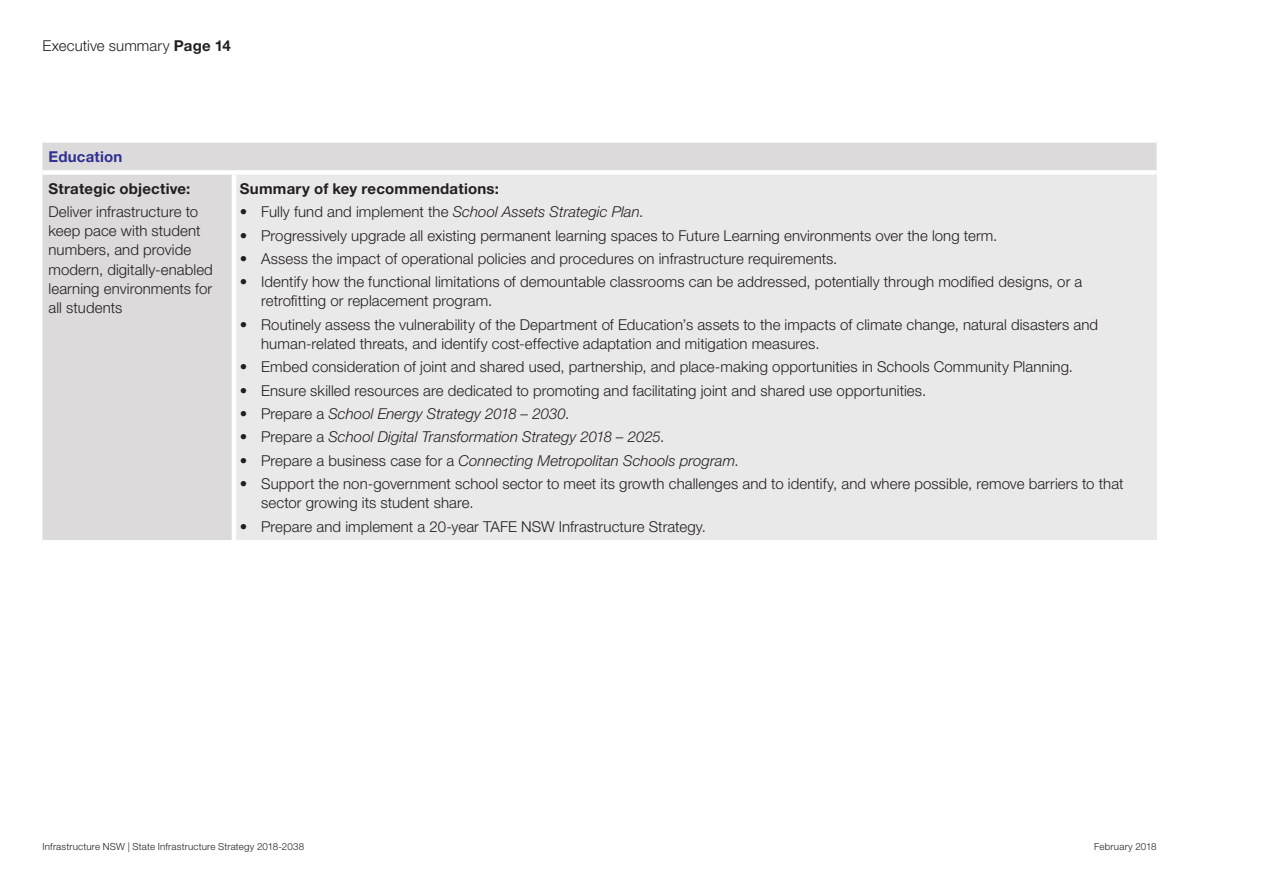
<style>
.page{position:relative;width:1263px;height:893px;background:#fff}
.page>*{position:absolute;margin:0;border:0;box-sizing:border-box;transform-origin:0 0}
._4_Body{font:300 15px/19.2px "Helvetica Neue LT Std";letter-spacing:.005em;color:#231f20}
.t1{font:italic 300 15px "Helvetica Neue LT Std";letter-spacing:.005em;color:#231f20}
._4a_Body_before_bull{font:700 15px "Helvetica Neue LT Std";letter-spacing:.015em;color:#231f20}
._4a_Body_before_bull-2{font:700 15px "Helvetica Neue LT Std";letter-spacing:.015em;color:#2e3192}
.t2{font:300 9.75px "Helvetica Neue LT Std";letter-spacing:.02em;color:#231f20}
.s1{font-weight:700}
.s2{font-style:italic}
.s3{font-style:normal}
</style>
<div class="page">
<div style="left:43px;top:143px;width:1113px;height:397px;background:#dcdadb"></div>
<div style="left:234px;top:172px;width:922px;height:370px;background:#eae9e9"></div>
<div style="left:43px;top:170px;width:191px;height:5px;background:#fff"></div>
<div style="left:234px;top:170px;width:922px;height:5px;background:#fff"></div>
<hr style="left:232px;top:175px;width:4px;height:365px;background:#fff">
<div style="left:234px;top:540px;width:922px;height:5px;background:#fff"></div>
<p class="_4_Body" style="left:43px;top:36px;width:190px">Executive summary <span class="s1">Page 14</span></p>
<p class="_4a_Body_before_bull-2" style="left:49px;top:147px;width:75px">Education</p>
<p class="_4a_Body_before_bull" style="left:49px;top:179px;width:143px">Strategic objective:</p>
<p class="_4_Body" style="left:49px;top:202px;width:166px">Deliver infrastructure to keep pace with student numbers, and provide modern, digitally-enabled learning environments for all students</p>
<p class="_4a_Body_before_bull" style="left:240px;top:179px;width:260px">Summary of key recommendations:</p>
<p class="_4_Body" style="left:240px;top:202px;width:405px">• Fully fund and implement the <span class="s2">School Assets Strategic Plan</span>.</p>
<p class="_4_Body" style="left:240px;top:225px;width:759px">• Progressively upgrade all existing permanent learning spaces to Future Learning environments over the long term.</p>
<p class="_4_Body" style="left:240px;top:249px;width:599px">• Assess the impact of operational policies and procedures on infrastructure requirements.</p>
<p class="_4_Body" style="left:261px;top:272px;width:823px;text-indent:-21px">• Identify how the functional limitations of demountable classrooms can be addressed, potentially through modified designs, or a retrofitting or replacement program.</p>
<p class="_4_Body" style="left:261px;top:315px;width:838px;text-indent:-21px">• Routinely assess the vulnerability of the Department of Education’s assets to the impacts of climate change, natural disasters and human-related threats, and identify cost-effective adaptation and mitigation measures.</p>
<p class="_4_Body" style="left:240px;top:357px;width:834px">• Embed consideration of joint and shared used, partnership, and place-making opportunities in Schools Community Planning.</p>
<p class="_4_Body" style="left:240px;top:380px;width:688px">• Ensure skilled resources are dedicated to promoting and facilitating joint and shared use opportunities.</p>
<p class="t1" style="left:240px;top:405px;width:331px"><span class="s3">• Prepare a</span> School Energy Strategy 2018 – 2030<span class="s3">.</span></p>
<p class="t1" style="left:240px;top:428px;width:426px"><span class="s3">• Prepare a</span> School Digital Transformation Strategy 2018 – 2025<span class="s3">.</span></p>
<p class="t1" style="left:240px;top:452px;width:500px"><span class="s3">• Prepare a business case for a</span> Connecting Metropolitan Schools program<span class="s3">.</span></p>
<p class="_4_Body" style="left:261px;top:474px;width:864px;text-indent:-21px">• Support the non-government school sector to meet its growth challenges and to identify, and where possible, remove barriers to that sector growing its student share.</p>
<p class="_4_Body" style="left:240px;top:516px;width:468px">• Prepare and implement a 20-year TAFE NSW Infrastructure Strategy.</p>
<p class="t2" style="left:43px;top:840px;width:263px">Infrastructure NSW | State Infrastructure Strategy 2018-2038</p>
<p class="t2" style="left:1094px;top:840px;width:64px">February 2018</p>
</div>
